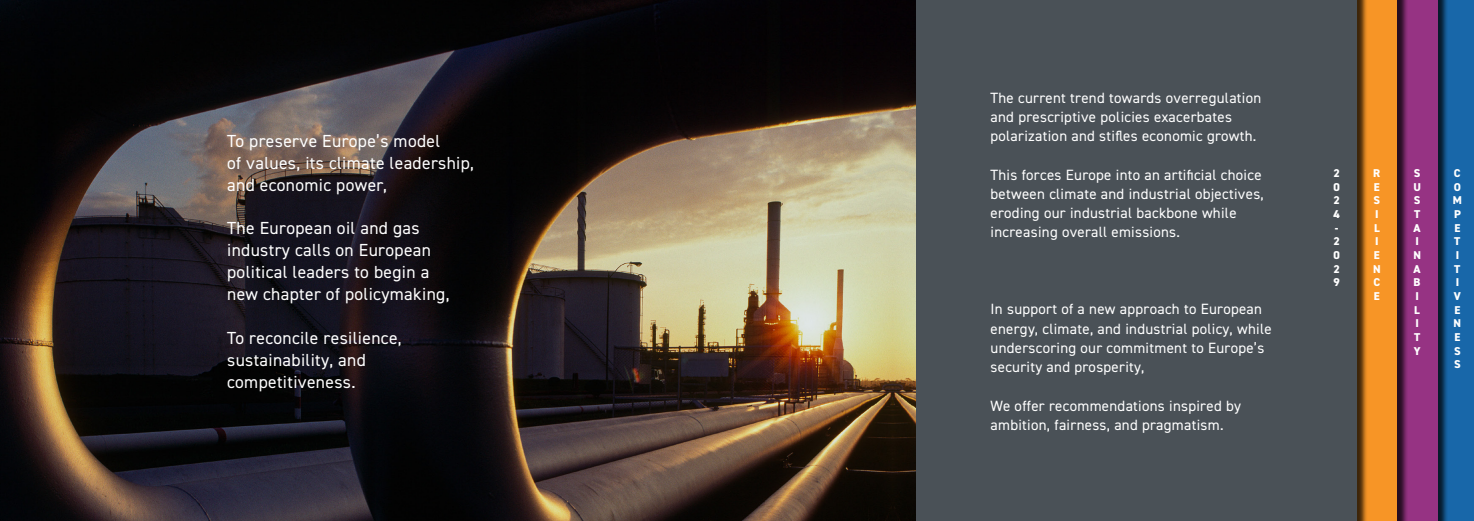
<style>
.page{position:relative;width:1474px;height:521px;background:#fff}
.page>*{position:absolute;margin:0;border:0;box-sizing:border-box;transform-origin:0 0}
.t1{font:17.5px/21.9px "DIN2014";letter-spacing:.02em;color:#fff}
.t2{font:14.88px/19.2px "DIN2014";letter-spacing:.02em;color:#fff}
.t3{font:800 11.38px/13.7px "DIN2014";color:#fff}
</style>
<div class="page">
<div style="left:1437px;top:0;width:36px;height:521px;background:#1867a9"></div>
<div style="left:1398px;top:0;width:49px;height:521px;background:#000;opacity:.75"></div>
<div style="left:1396px;top:0;width:41px;height:521px;background:#963383"></div>
<div style="left:1357px;top:0;width:50px;height:521px;background:#000;opacity:.75"></div>
<div style="left:1356px;top:0;width:40px;height:521px;background:#f79526"></div>
<div style="left:878px;top:0;width:489px;height:521px;background:#000;opacity:.75"></div>
<div style="left:876px;top:0;width:480px;height:521px;background:#4a5157"></div>
<img style="left:0;top:0;width:915px;height:521px">
<p class="t1" style="left:227px;top:130px;width:248px">To preserve Europe’s model<br>of values, its climate leadership, and economic power,</p>
<p class="t1" style="left:227px;top:217px;width:224px">The European oil and gas industry calls on European political leaders to begin a new chapter of policymaking,</p>
<p class="t1" style="left:227px;top:327px;width:176px">To reconcile resilience, sustainability, and competitiveness.</p>
<p class="t2" style="left:990px;top:88px;width:272px">The current trend towards overregulation and prescriptive policies exacerbates polarization and stifles economic growth.</p>
<p class="t2" style="left:990px;top:165px;width:275px">This forces Europe into an artificial choice between climate and industrial objectives, eroding our industrial backbone while increasing overall emissions.</p>
<p class="t2" style="left:990px;top:299px;width:283px">In support of a new approach to European energy, climate, and industrial policy, while underscoring our commitment to Europe’s security and prosperity,</p>
<p class="t2" style="left:990px;top:396px;width:252px">We offer recommendations inspired by ambition, fairness, and pragmatism.</p>
<p class="t3" style="left:1333px;top:166px;width:8px">2<br>0<br>2<br>4 -<br>2<br>0<br>2<br>9</p>
<p class="t3" style="left:1413px;top:166px;width:9px">S<br>U<br>S<br>T<br>A<br>I<br>N<br>A<br>B<br>I<br>L<br>I<br>T<br>Y</p>
<p class="t3" style="left:1452px;top:166px;width:11px">C<br>O<br>M<br>P<br>E<br>T<br>I<br>T<br>I<br>V<br>E<br>N<br>E<br>S<br>S</p>
<p class="t3" style="left:1372px;top:166px;width:9px">R<br>E<br>S<br>I<br>L<br>I<br>E<br>N<br>C<br>E</p>
</div>
